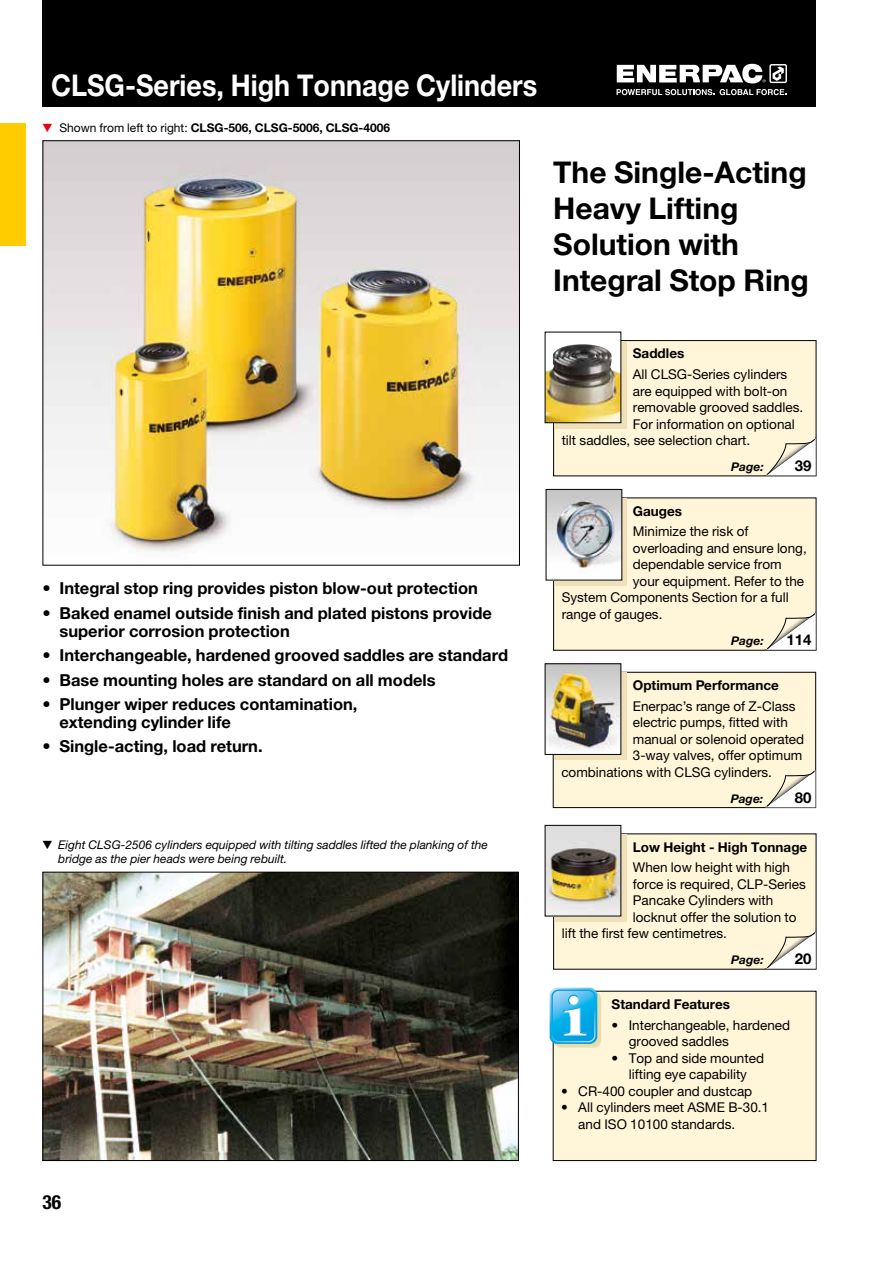
<style>
.page{position:relative;width:893px;height:1263px;background:#fff}
.page>*{position:absolute;margin:0;border:0;box-sizing:border-box;transform-origin:0 0}
.t1{font:700 30px/36px "Helvetica Neue LTW1 G";color:#000}
.t2{font:700 30px "Helvetica Neue LTW1 G";color:#fff;scale:.9 1}
.t3{font:700 condensed 19.5px "Helvetica Neue LTW1 G";color:#000}
.t4{font:700 16.5px/18px "Helvetica Neue LTW1 G";color:#000}
.t5{font:700 15px "Helvetica Neue LTW1 G";color:#000}
.t6{font:13.5px/16.5px "Helvetica Neue LTW1 G";color:#000}
.t7{font:700 13.5px "Helvetica Neue LTW1 G";color:#000}
.t8{font:italic 12px/14.2px "Helvetica Neue LTW1 G";color:#000}
.t9{font:700 12px "Helvetica Neue LTW1 G";color:#000}
.t10{font:italic 700 12px "Helvetica Neue LTW1 G";color:#000}
.s1{font-weight:400}
</style>
<div class="page">
<div style="left:0;top:123px;width:26px;height:123px;background:#fc0"></div>
<div style="left:43px;top:0;width:773px;height:106px;background:#000"></div>
<svg style="left:617px;top:89px;width:97px;height:6px"></svg>
<svg style="left:720px;top:89px;width:66px;height:6px"></svg>
<svg style="left:617px;top:64px;width:170px;height:19px"></svg>
<img style="left:45px;top:142px;width:473px;height:411px">
<img style="left:45px;top:874px;width:472px;height:285px">
<div style="left:43px;top:872px;width:476px;height:289px;border:1px solid #000"></div>
<div style="left:554px;top:341px;width:262px;height:135px;background:#fff5d8"></div>
<div style="left:553px;top:340px;width:263px;height:136px;border:1px solid #000"></div>
<svg style="left:554px;top:341px;width:72px;height:87px"></svg>
<svg style="left:763px;top:435px;width:53px;height:42px"></svg>
<svg style="left:545px;top:332px;width:76px;height:91px"></svg>
<img style="left:547px;top:344px;width:72px;height:77px">
<div style="left:553px;top:672px;width:263px;height:135px;background:#fff5d8"></div>
<div style="left:553px;top:672px;width:263px;height:136px;border:1px solid #000"></div>
<div style="left:554px;top:673px;width:72px;height:87px;background:#efe0b7"></div>
<svg style="left:762px;top:767px;width:54px;height:42px"></svg>
<img style="left:547px;top:665px;width:72px;height:88px">
<div style="left:545px;top:663px;width:76px;height:92px;border:1px solid #000"></div>
<div style="left:554px;top:498px;width:262px;height:152px;background:#fff5d8"></div>
<svg style="left:763px;top:609px;width:53px;height:42px"></svg>
<svg style="left:554px;top:498px;width:72px;height:87px"></svg>
<img style="left:548px;top:491px;width:72px;height:87px">
<div style="left:554px;top:834px;width:262px;height:135px;background:#fff5d8"></div>
<svg style="left:554px;top:834px;width:72px;height:87px"></svg>
<svg style="left:763px;top:928px;width:53px;height:42px"></svg>
<img style="left:547px;top:827px;width:72px;height:87px">
<div style="left:553px;top:991px;width:263px;height:169px;background:#fff5d8"></div>
<div style="left:553px;top:991px;width:263px;height:170px;border:1px solid #000"></div>
<svg style="left:553px;top:991px;width:48px;height:56px"></svg>
<svg style="left:550px;top:988px;width:47px;height:56px;background:#49bdeb"></svg>
<h1 class="t2" style="left:51px;top:66px;width:542px">CLSG-Series, High Tonnage Cylinders</h1>
<p class="t9" style="left:60px;top:120px;width:332px"><span class="s1">Shown from left to right:</span> CLSG-506, CLSG-5006, CLSG-4006</p>
<h1 class="t1" style="left:553px;top:154px;width:257px">The Single-Acting<br>Heavy Lifting<br>Solution with<br>Integral Stop Ring</h1>
<p class="t4" style="left:43px;top:579px;width:437px">• Integral stop ring provides piston blow-out protection</p>
<p class="t4" style="left:59px;top:604px;width:434px;text-indent:-17px">• Baked enamel outside finish and plated pistons provide superior corrosion protection</p>
<p class="t4" style="left:42px;top:646px;width:467px">• Interchangeable, hardened grooved saddles are standard</p>
<p class="t4" style="left:42px;top:670px;width:395px">• Base mounting holes are standard on all models</p>
<p class="t4" style="left:59px;top:695px;width:299px;text-indent:-17px">• Plunger wiper reduces contamination, extending cylinder life</p>
<p class="t4" style="left:42px;top:737px;width:222px">• Single-acting, load return.</p>
<p class="t8" style="left:58px;top:837px;width:431px;text-indent:-16px">▼ Eight CLSG-2506 cylinders equipped with tilting saddles lifted the planking of the bridge as the pier heads were being rebuilt.</p>
<p class="t7" style="left:633px;top:345px;width:53px">Saddles</p>
<p class="t6" style="left:633px;top:366px;width:156px">All CLSG-Series cylinders</p>
<p class="t6" style="left:633px;top:382px;width:156px">are equipped with bolt-on</p>
<p class="t6" style="left:633px;top:399px;width:172px">removable grooved saddles.</p>
<p class="t6" style="left:633px;top:415px;width:163px">For information on optional</p>
<p class="t6" style="left:562px;top:432px;width:190px">tilt saddles, see selection chart.</p>
<p class="t10" style="left:731px;top:459px;width:34px">Page:</p>
<p class="t5" style="left:795px;top:456px;width:18px">39</p>
<p class="t7" style="left:633px;top:502px;width:51px">Gauges</p>
<p class="t6" style="left:633px;top:523px;width:117px">Minimize the risk of</p>
<p class="t6" style="left:633px;top:540px;width:175px">overloading and ensure long,</p>
<p class="t6" style="left:633px;top:556px;width:150px">dependable service from</p>
<p class="t6" style="left:633px;top:573px;width:173px">your equipment. Refer to the</p>
<p class="t6" style="left:562px;top:589px;width:228px">System Components Section for a full</p>
<p class="t6" style="left:562px;top:606px;width:102px">range of gauges.</p>
<p class="t10" style="left:731px;top:634px;width:34px">Page:</p>
<p class="t5" style="left:786px;top:631px;width:27px">114</p>
<p class="t7" style="left:633px;top:677px;width:148px">Optimum Performance</p>
<p class="t6" style="left:633px;top:698px;width:164px">Enerpac’s range of Z-Class</p>
<p class="t6" style="left:633px;top:714px;width:156px">electric pumps, fitted with</p>
<p class="t6" style="left:633px;top:731px;width:173px">manual or solenoid operated</p>
<p class="t6" style="left:633px;top:747px;width:171px">3-way valves, offer optimum</p>
<p class="t6" style="left:561px;top:764px;width:212px">combinations with CLSG cylinders.</p>
<p class="t10" style="left:731px;top:791px;width:34px">Page:</p>
<p class="t5" style="left:795px;top:788px;width:18px">80</p>
<p class="t7" style="left:633px;top:838px;width:176px">Low Height - High Tonnage</p>
<p class="t6" style="left:633px;top:859px;width:159px">When low height with high</p>
<p class="t6" style="left:633px;top:876px;width:175px">force is required, CLP-Series</p>
<p class="t6" style="left:633px;top:892px;width:142px">Pancake Cylinders with</p>
<p class="t6" style="left:633px;top:909px;width:165px">locknut offer the solution to</p>
<p class="t6" style="left:562px;top:925px;width:167px">lift the first few centimetres.</p>
<p class="t10" style="left:731px;top:952px;width:34px">Page:</p>
<p class="t7" style="left:612px;top:996px;width:120px">Standard Features</p>
<p class="t6" style="left:629px;top:1016px;width:163px;text-indent:-17px">• Interchangeable, hardened grooved saddles</p>
<p class="t6" style="left:612px;top:1049px;width:154px;text-align:center">• Top and side mounted lifting eye capability</p>
<p class="t6" style="left:561px;top:1082px;width:192px">• CR-400 coupler and dustcap</p>
<p class="t6" style="left:578px;top:1099px;width:192px;text-indent:-17px">• All cylinders meet ASME B-30.1 and ISO 10100 standards.</p>
<p class="t5" style="left:795px;top:950px;width:18px">20</p>
<h2 class="t3" style="left:43px;top:1190px;width:20px">36</h2>
</div>
